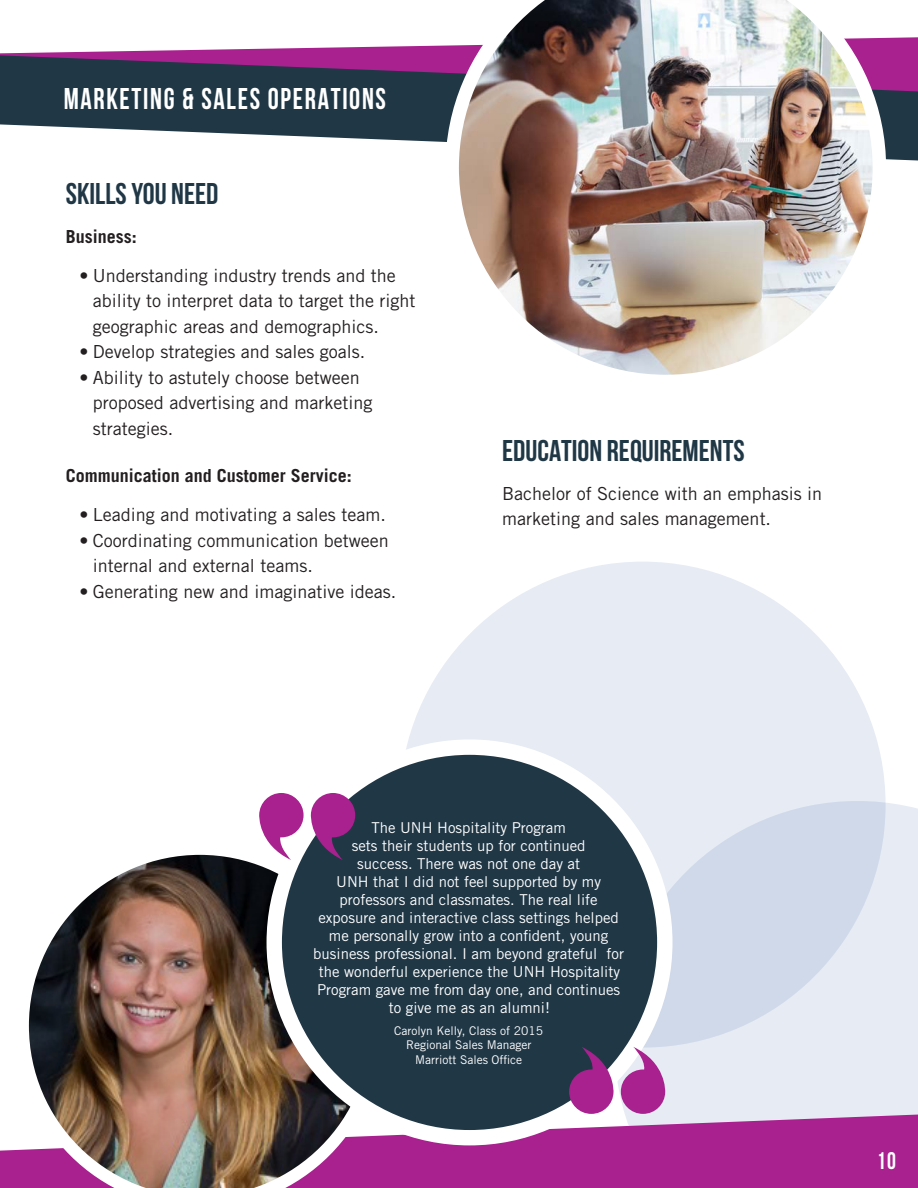
<style>
.page{position:relative;width:918px;height:1188px;background:#fff}
.page>*{position:absolute;margin:0;border:0;box-sizing:border-box;transform-origin:0 0}
.Intro_Title{font:700 30px "Bebas Neue";color:#203746}
.t1{font:700 30px "Bebas Neue";letter-spacing:.06em;color:#fff;scale:.93 1}
.t2{font:700 24px "Bebas Neue";color:#fff;scale:.93 1}
.Text_Black{font:18px/25.5px "Trade Gothic";color:#231f20}
.Text_Black-2{font:700 18px "Trade Gothic";color:#231f20}
.Text_Black-3{font:15px/18px "Trade Gothic";color:#fff;text-align:center}
.Text_Black-4{font:12px/14.4px "Trade Gothic";color:#fff;text-align:center}
</style>
<div class="page">
<div style="left:400px;top:562px;width:486px;height:486px;background:#e6ebf4;border-radius:50%"></div>
<svg style="left:615px;top:801px;width:303px;height:314px;background:#dce3ef"></svg>
<svg style="left:0;top:37px;width:918px;height:18px"></svg>
<svg style="left:0;top:55px;width:918px;height:106px;fill:#203746"></svg>
<svg style="left:0;top:1115px;width:918px;height:73px;background:#ae3497"></svg>
<img style="left:445px;top:0;width:441px;height:375px">
<img style="left:16px;top:854px;width:367px;height:334px">
<div style="left:274px;top:747px;width:391px;height:391px;background:#203746;border-radius:50%"></div>
<div style="left:267px;top:739px;width:406px;height:406px;border:15px solid #fff;border-radius:50%"></div>
<svg style="left:569px;top:1047px;width:46px;height:67px"></svg>
<svg style="left:621px;top:1047px;width:45px;height:67px;background:#c374b8"></svg>
<svg style="left:310px;top:793px;width:45px;height:67px"></svg>
<svg style="left:258px;top:793px;width:46px;height:67px"></svg>
<p class="t1" style="left:64px;top:82px;width:348px">MARKETING &amp; SALES OPERATIONS</p>
<p class="Intro_Title" style="left:66px;top:177px;width:154px">SKILLS YOU NEED</p>
<p class="Text_Black-2" style="left:66px;top:225px;width:72px">Business:</p>
<p class="Text_Black" style="left:93px;top:263px;width:324px;text-indent:-14px">• Understanding industry trends and the ability to interpret data to target the right geographic areas and demographics.</p>
<p class="Text_Black" style="left:79px;top:339px;width:287px">• Develop strategies and sales goals.</p>
<p class="Text_Black" style="left:93px;top:365px;width:281px;text-indent:-14px">• Ability to astutely choose between proposed advertising and marketing strategies.</p>
<p class="Text_Black-2" style="left:66px;top:465px;width:288px">Communication and Customer Service:</p>
<p class="Text_Black" style="left:79px;top:502px;width:308px">• Leading and motivating a sales team.</p>
<p class="Text_Black" style="left:93px;top:527px;width:298px;text-indent:-14px">• Coordinating communication between internal and external teams.</p>
<p class="Text_Black" style="left:79px;top:578px;width:318px">• Generating new and imaginative ideas.</p>
<p class="Intro_Title" style="left:502px;top:434px;width:244px">EDUCATION REQUIREMENTS</p>
<p class="Text_Black" style="left:502px;top:481px;width:321px">Bachelor of Science with an emphasis in marketing and sales management.</p>
<p class="Text_Black-3" style="left:313px;top:818px;width:312px">The UNH Hospitality Program<br>sets their students up for continued<br>success. There was not one day at<br>UNH that I did not feel supported by my professors and classmates. The real life exposure and interactive class settings helped me personally grow into a confident, young business professional. I am beyond grateful for the wonderful experience the UNH Hospitality Program gave me from day one, and continues to give me as an alumni!</p>
<p class="Text_Black-4" style="left:394px;top:1023px;width:150px">Carolyn Kelly, Class of 2015<br>Regional Sales Manager<br>Marriott Sales Office</p>
<p class="t2" style="left:877px;top:1148px;width:22px">10</p>
</div>
